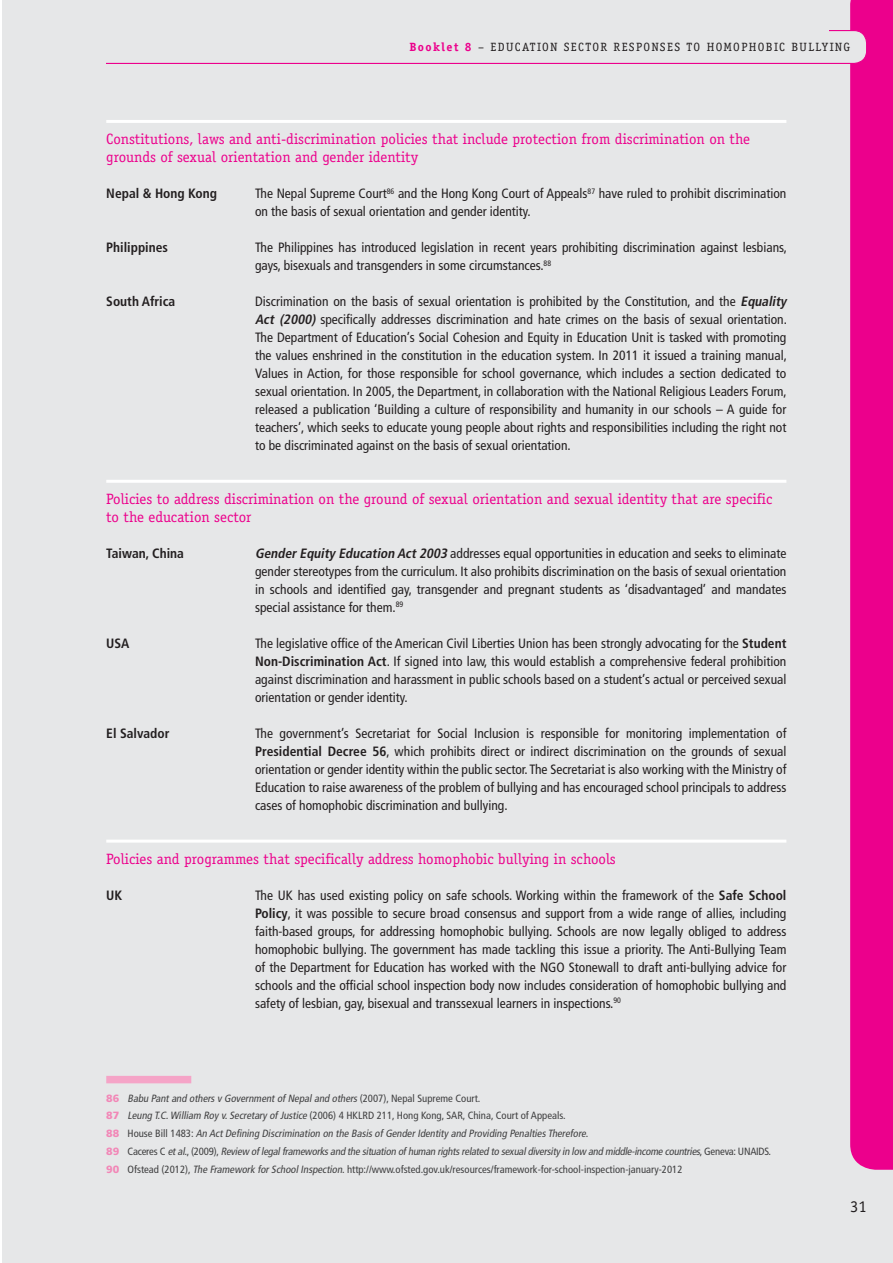
<style>
.page{position:relative;width:893px;height:1263px;background:#fff}
.page>*{position:absolute;margin:0;border:0;box-sizing:border-box;transform-origin:0 0}
.t1{font:16.5px "Officina Sans Std";color:#231f20}
.t2{font:15px/18px "Officina Serif Std";color:#ec008c}
.t3{font:condensed 13.5px/18px "Frutiger LT Com";color:#231f20;text-align:justify}
.t4{font:700 condensed 13.5px "Frutiger LT Com";color:#231f20}
.t5{font:12px "Officina Serif Std";letter-spacing:.12em;color:#231f20}
.t6{font:italic condensed 10.5px/17.7px "Frutiger LT Com";color:#404041}
.s1{font-weight:700;color:#ec008c}
.s2{font-weight:700;font-style:italic}
.s3{font-weight:700}
.s4{font-weight:900;font-style:normal;font-stretch:normal;color:#f287b7}
.s5{font-style:normal}
</style>
<div class="page">
<div style="left:2px;top:0;width:891px;height:1263px;background:#e6e7e8"></div>
<div style="left:850px;top:0;width:43px;height:1170px;background:#ec008c"></div>
<div style="left:81px;top:31px;width:785px;height:32px;background:#e6e7e8;border-radius:13px"></div>
<div style="left:81px;top:30px;width:786px;height:34px;border:1px solid #ec008c;border-radius:13px"></div>
<div style="left:73px;top:19px;width:33px;height:53px;background:#e6e7e8"></div>
<div style="left:98px;top:27px;width:731px;height:9px;background:#e6e7e8"></div>
<hr style="left:106px;top:120px;width:680px;height:3px;background:#fff">
<hr style="left:106px;top:480px;width:680px;height:3px;background:#fff">
<hr style="left:106px;top:840px;width:680px;height:3px;background:#fff">
<div style="left:106px;top:1076px;width:85px;height:7px;background:#f5a4c7"></div>
<p class="t5" style="left:409px;top:42px;width:442px"><span class="s1">Booklet 8</span> – EDUCATION SECTOR RESPONSES TO HOMOPHOBIC BULLYING</p>
<p class="t2" style="left:106px;top:131px;width:645px">Constitutions, laws and anti-discrimination policies that include protection from discrimination on the grounds of sexual orientation and gender identity</p>
<p class="t4" style="left:106px;top:188px;width:112px">Nepal &amp; Hong Kong</p>
<p class="t3" style="left:255px;top:186px;width:533px">The Nepal Supreme Court<sup>86</sup> and the Hong Kong Court of Appeals<sup>87</sup> have ruled to prohibit discrimination on the basis of sexual orientation and gender identity.</p>
<p class="t4" style="left:106px;top:242px;width:63px">Philippines</p>
<p class="t3" style="left:255px;top:240px;width:533px">The Philippines has introduced legislation in recent years prohibiting discrimination against lesbians, gays, bisexuals and transgenders in some circumstances.<sup>88</sup></p>
<p class="t4" style="left:106px;top:296px;width:71px">South Africa</p>
<p class="t3" style="left:255px;top:294px;width:533px">Discrimination on the basis of sexual orientation is prohibited by the Constitution, and the <span class="s2">Equality Act (2000)</span> speci-cally addresses discrimination and hate crimes on the basis of sexual orientation.<br>The Department of Education’s Social Cohesion and Equity in Education Unit is tasked with promoting the values enshrined in the constitution in the education system. In 2011 it issued a training manual, Values in Action, for those responsible for school governance, which includes a section dedicated to sexual orientation. In 2005, the Department, in collaboration with the National Religious Leaders Forum, released a publication ‘Building a culture of responsibility and humanity in our schools – A guide for teachers’, which seeks to educate young people about rights and responsibilities including the right not to be discriminated against on the basis of sexual orientation.</p>
<p class="t2" style="left:106px;top:491px;width:668px">Policies to address discrimination on the ground of sexual orientation and sexual identity that are specific to the education sector</p>
<p class="t4" style="left:106px;top:548px;width:79px">Taiwan, China</p>
<p class="t3" style="left:255px;top:545px;width:533px"><span class="s2">Gender Equity Education Act 2003</span> addresses equal opportunities in education and seeks to eliminate gender stereotypes from the curriculum. It also prohibits discrimination on the basis of sexual orientation in schools and identi-ed gay, transgender and pregnant students as ‘disadvantaged’ and mandates special assistance for them.<sup>89</sup></p>
<p class="t4" style="left:106px;top:638px;width:25px">USA</p>
<p class="t3" style="left:255px;top:635px;width:533px">The legislative of-ce of the American Civil Liberties Union has been strongly advocating for the <span class="s3">Student Non-Discrimination Act</span>. If signed into law, this would establish a comprehensive federal prohibition against discrimination and harassment in public schools based on a student’s actual or perceived sexual orientation or gender identity.</p>
<p class="t4" style="left:106px;top:728px;width:65px">El Salvador</p>
<p class="t3" style="left:255px;top:725px;width:533px">The government’s Secretariat for Social Inclusion is responsible for monitoring implementation of <span class="s3">Presidential Decree 56</span>, which prohibits direct or indirect discrimination on the grounds of sexual orientation or gender identity within the public sector. The Secretariat is also working with the Ministry of Education to raise awareness of the problem of bullying and has encouraged school principals to address cases of homophobic discrimination and bullying.</p>
<p class="t2" style="left:106px;top:851px;width:511px">Policies and programmes that specifically address homophobic bullying in schools</p>
<p class="t4" style="left:106px;top:890px;width:17px">UK</p>
<p class="t3" style="left:255px;top:887px;width:533px">The UK has used existing policy on safe schools. Working within the framework of the <span class="s3">Safe School Policy</span>, it was possible to secure broad consensus and support from a wide range of allies, including faith-based groups, for addressing homophobic bullying. Schools are now legally obliged to address homophobic bullying. The government has made tackling this issue a priority. The Anti-Bullying Team of the Department for Education has worked with the NGO Stonewall to draft anti-bullying advice for schools and the of-cial school inspection body now includes consideration of homophobic bullying and safety of lesbian, gay, bisexual and transsexual learners in inspections.<sup>90</sup></p>
<p class="t6" style="left:106px;top:1090px;width:666px"><span class="s4">8 6</span> Babu Pant and others v Government of Nepal and others <span class="s5">( 2 0 0 7 ) , N e p a l S u p r e m e C o u rt .<br></span><span class="s4">87</span> Leung T.C.William Roy v.Secretary of Justice <span class="s5">(2006) 4 HKLRD 211, Hong Kong, SAR, China, Court of Appeals.<br></span><span class="s4">8 8</span> <span class="s5">H o u s e B i l l 1 4 8 3 :</span> An Act De-ning Discrimination on the Basis of Gender Identity and Providing Penalties Therefore<span class="s5">.<br></span><span class="s4">8 9</span> <span class="s5">C a c e r e s C</span> etal.<span class="s5">, ( 2 0 0 9 ) ,</span> Review of legalframeworks and the situation of human rights related to sexualdiversity in low and middle-income countries<span class="s5">, G e n e va : U N A I D S.<br></span><span class="s4">90</span> <span class="s5">Ofstead (2012),</span> The Framework for School Inspection<span class="s5">. http://www.ofsted.gov.uk/resources/framework-for-school-inspection-january-2012</span></p>
<p class="t1" style="left:850px;top:1196px;width:18px">31</p>
</div>
